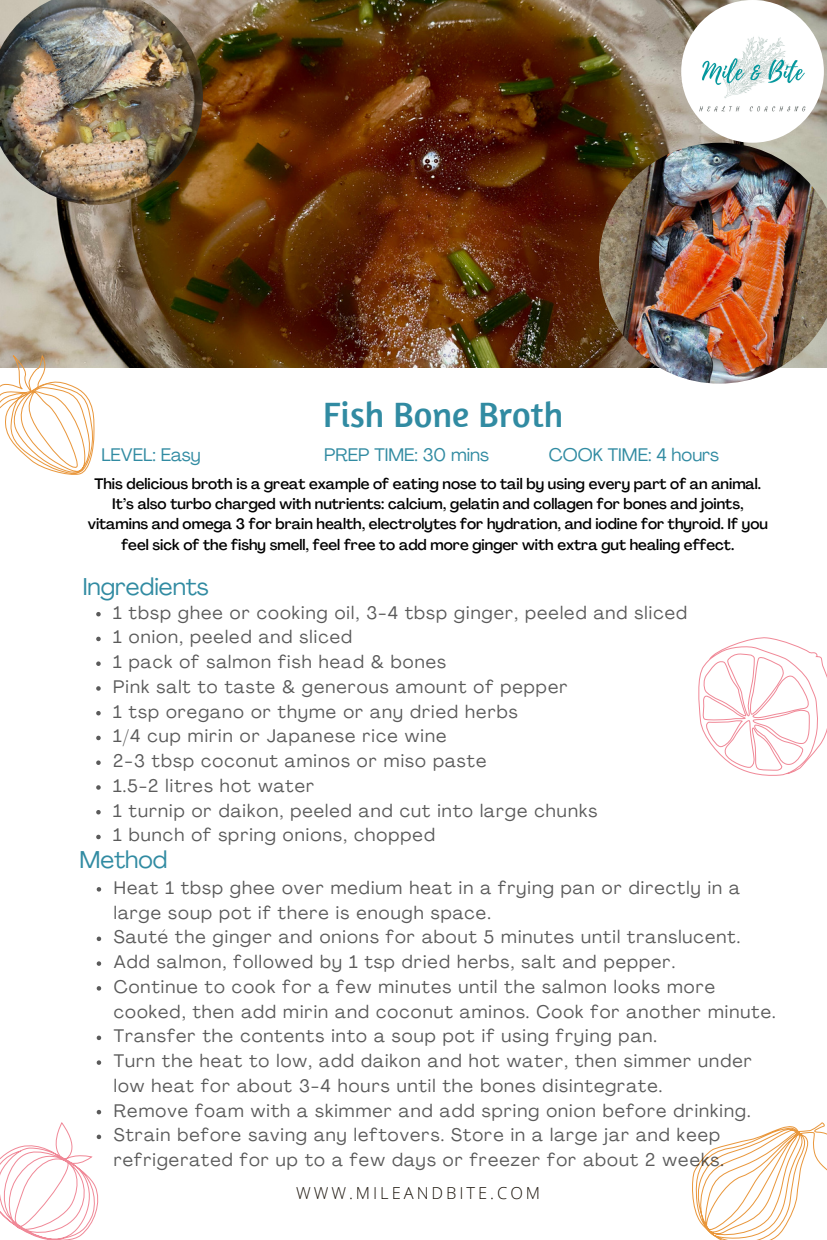
<style>
.page{position:relative;width:827px;height:1240px;background:#fff}
.page>*{position:absolute;margin:0;border:0;box-sizing:border-box;transform-origin:0 0}
.t1{font:36px "Amaranth";color:#318ba2}
.t2{font:24px "Agrandir";color:#318ba2}
.t3{font:18px/24.8px "Agrandir";letter-spacing:.06em;color:#000}
.t4{font:18px "Agrandir";color:#318ba2}
.t5{font:300 16.5px "Open Sans";letter-spacing:.18em;color:#1a130a}
.t6{font:500 15px/20.2px "Agrandir";color:#000;text-align:center}
</style>
<div class="page">
<img style="left:0;top:0;width:827px;height:368px">
<img style="left:681px;top:0;width:143px;height:143px;border-radius:50%">
<svg style="left:96px;top:612px;width:5px;height:4px"></svg>
<svg style="left:96px;top:637px;width:5px;height:4px"></svg>
<svg style="left:96px;top:661px;width:5px;height:5px"></svg>
<svg style="left:96px;top:686px;width:5px;height:5px"></svg>
<svg style="left:96px;top:711px;width:5px;height:4px"></svg>
<svg style="left:96px;top:736px;width:5px;height:4px"></svg>
<svg style="left:96px;top:760px;width:5px;height:5px"></svg>
<svg style="left:96px;top:785px;width:5px;height:5px"></svg>
<svg style="left:96px;top:810px;width:5px;height:4px"></svg>
<svg style="left:96px;top:835px;width:5px;height:4px"></svg>
<svg style="left:692px;top:1122px;width:135px;height:118px"></svg>
<svg style="left:0;top:355px;width:95px;height:120px"></svg>
<svg style="left:698px;top:637px;width:129px;height:139px"></svg>
<img style="left:599px;top:143px;width:228px;height:241px">
<img style="left:0;top:0;width:203px;height:205px">
<svg style="left:97px;top:887px;width:4px;height:4px"></svg>
<svg style="left:97px;top:936px;width:4px;height:5px"></svg>
<svg style="left:97px;top:961px;width:4px;height:5px"></svg>
<svg style="left:97px;top:986px;width:4px;height:4px"></svg>
<svg style="left:97px;top:1035px;width:4px;height:5px"></svg>
<svg style="left:97px;top:1060px;width:4px;height:5px"></svg>
<svg style="left:97px;top:1110px;width:4px;height:4px"></svg>
<svg style="left:0;top:1122px;width:101px;height:118px"></svg>
<h1 class="t1" style="left:323px;top:392px;width:241px">Fish Bone Broth</h1>
<p class="t4" style="left:101px;top:447px;width:101px">LEVEL: Easy</p>
<p class="t4" style="left:324px;top:447px;width:166px">PREP TIME: 30 mins</p>
<p class="t4" style="left:549px;top:447px;width:172px">COOK TIME: 4 hours</p>
<p class="t6" style="left:88px;top:475px;width:682px">This delicious broth is a great example of eating nose to tail by using every part of an animal.<br>It’s also turbo charged with nutrients: calcium, gelatin and collagen for bones and joints, vitamins and omega 3 for brain health, electrolytes for hydration, and iodine for thyroid. If you feel sick of the fishy smell, feel free to add more ginger with extra gut healing effect.</p>
<h2 class="t2" style="left:83px;top:577px;width:127px">Ingredients</h2>
<p class="t3" style="left:113px;top:602px;width:575px">1 tbsp ghee or cooking oil, 3-4 tbsp ginger, peeled and sliced 1 onion, peeled and sliced<br>1 pack of salmon fish head &amp; bones<br>Pink salt to taste &amp; generous amount of pepper<br>1 tsp oregano or thyme or any dried herbs<br>1/4 cup mirin or Japanese rice wine<br>2-3 tbsp coconut aminos or miso paste<br>1.5-2 litres hot water<br>1 turnip or daikon, peeled and cut into large chunks<br>1 bunch of spring onions, chopped</p>
<h2 class="t2" style="left:80px;top:849px;width:89px">Method</h2>
<p class="t3" style="left:114px;top:877px;width:663px">Heat 1 tbsp ghee over medium heat in a frying pan or directly in a large soup pot if there is enough space.<br>Sauté the ginger and onions for about 5 minutes until translucent.<br>Add salmon, followed by 1 tsp dried herbs, salt and pepper.<br>Continue to cook for a few minutes until the salmon looks more cooked, then add mirin and coconut aminos. Cook for another minute.<br>Transfer the contents into a soup pot if using frying pan.<br>Turn the heat to low, add daikon and hot water, then simmer under low heat for about 3-4 hours until the bones disintegrate.<br>Remove foam with a skimmer and add spring onion before drinking.<br>Strain before saving any leftovers. Store in a large jar and keep refrigerated for up to a few days or freezer for about 2 weeks.</p>
<p class="t5" style="left:296px;top:1181px;width:246px">WWW.MILEANDBITE.COM</p>
</div>
